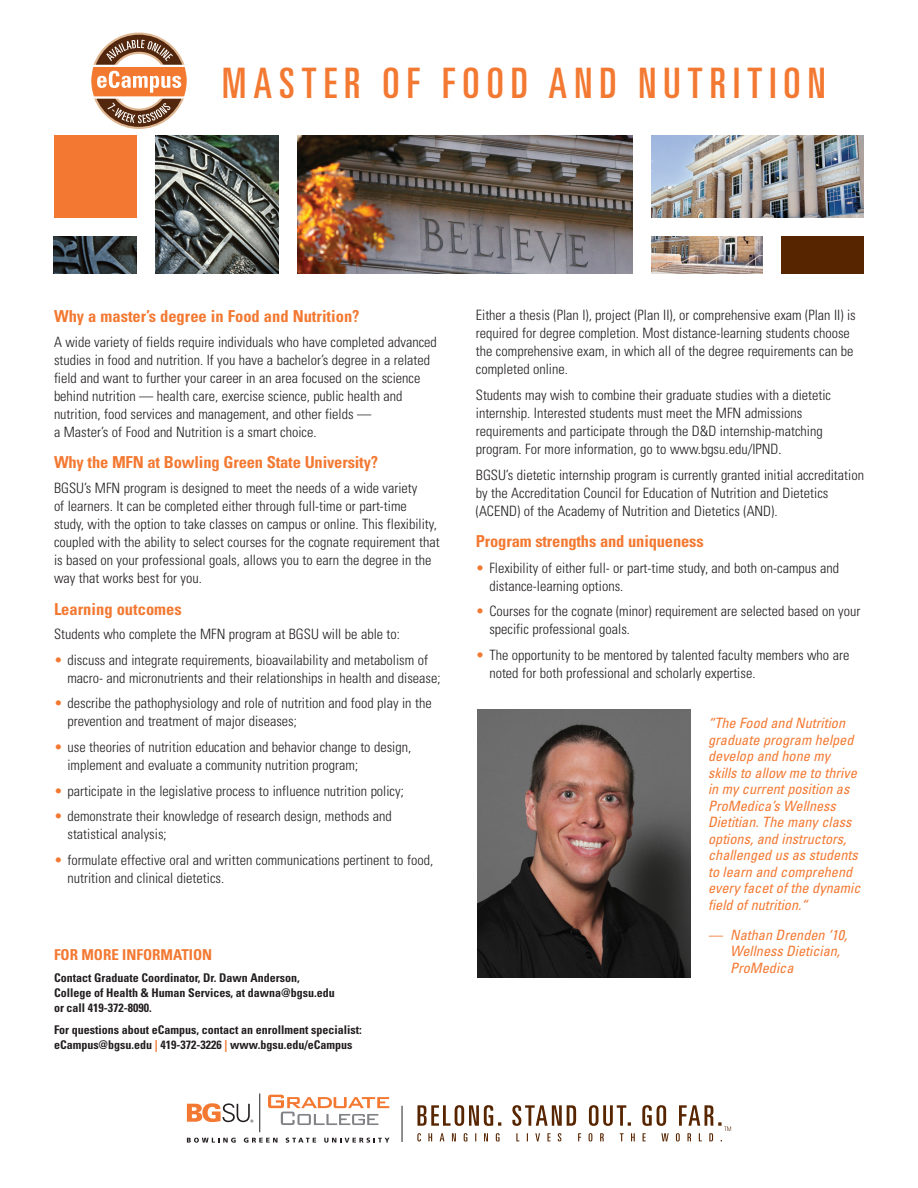
<style>
.page{position:relative;width:918px;height:1188px;background:#fff}
.page>*{position:absolute;margin:0;border:0;box-sizing:border-box;transform-origin:0 0}
.t1{font:ultra-condensed 42px "Univers LT Std";letter-spacing:.17em;color:#f37932}
.Body_copy{font:700 condensed 16.5px "Univers LT Std";letter-spacing:-.01em;color:#f37932}
.t2{font:700 condensed 15px "Univers LT Std";color:#f37932}
.Orange_Subhead{font:300 condensed 14.25px/18px "Univers LT Std";color:#231f20}
.Body_copy-2{font:300 condensed 14.25px/18px "Univers LT Std";color:#231f20}
.Orange_Subhead-2{font:italic condensed 14.25px/16.5px "Univers LT Std";color:#f37932}
.t3{font:700 condensed 12px "Univers LT Std";color:#231f20}
.s1{color:#f37932}
</style>
<div class="page">
<img style="left:478px;top:710px;width:213px;height:268px">
<div style="left:54px;top:135px;width:82px;height:83px;background:#f37932"></div>
<img style="left:297px;top:135px;width:336px;height:139px">
<div style="left:781px;top:236px;width:83px;height:38px;background:#572500"></div>
<img style="left:54px;top:236px;width:82px;height:38px">
<img style="left:155px;top:135px;width:123px;height:139px">
<img style="left:651px;top:135px;width:213px;height:83px">
<img style="left:651px;top:236px;width:111px;height:38px">
<svg style="left:417px;top:1105px;width:314px;height:36px"></svg>
<hr style="left:402px;top:1106px;width:1px;height:36px;background:#231f20">
<svg style="left:187px;top:1103px;width:66px;height:19px"></svg>
<hr style="left:260px;top:1094px;width:1px;height:38px;background:#231f20">
<svg style="left:187px;top:1138px;width:49px;height:5px"></svg>
<svg style="left:244px;top:1138px;width:34px;height:5px"></svg>
<svg style="left:286px;top:1138px;width:30px;height:5px"></svg>
<svg style="left:324px;top:1138px;width:65px;height:5px"></svg>
<svg style="left:268px;top:1095px;width:121px;height:30px"></svg>
<svg style="left:91px;top:33px;width:96px;height:96px"></svg>
<p class="t1" style="left:222px;top:59px;width:605px">MASTER OF FOOD AND NUTRITION</p>
<p class="Body_copy" style="left:54px;top:306px;width:307px">Why a master’s degree in Food and Nutrition?</p>
<p class="Body_copy-2" style="left:54px;top:333px;width:384px">A wide variety of fields require individuals who have completed advanced studies in food and nutrition. If you have a bachelor’s degree in a related field and want to further your career in an area focused on the science behind nutrition — health care, exercise science, public health and nutrition, food services and management, and other fields —</p>
<p class="Body_copy-2" style="left:54px;top:423px;width:264px">a Master’s of Food and Nutrition is a smart choice.</p>
<p class="Body_copy" style="left:54px;top:452px;width:326px">Why the MFN at Bowling Green State University?</p>
<p class="Body_copy-2" style="left:54px;top:479px;width:365px">BGSU’s MFN program is designed to meet the needs of a wide variety</p>
<p class="Body_copy-2" style="left:54px;top:497px;width:387px">of learners. It can be completed either through full-time or part-time study, with the option to take classes on campus or online. This flexibility, coupled with the ability to select courses for the cognate requirement that is based on your professional goals, allows you to earn the degree in the way that works best for you.</p>
<p class="Body_copy" style="left:54px;top:599px;width:129px">Learning outcomes</p>
<p class="Body_copy-2" style="left:54px;top:625px;width:348px">Students who complete the MFN program at BGSU will be able to:</p>
<p class="Orange_Subhead" style="left:67px;top:651px;width:375px;text-indent:-13px"><span class="s1">•</span> discuss and integrate requirements, bioavailability and metabolism of macro- and micronutrients and their relationships in health and disease;</p>
<p class="Orange_Subhead" style="left:67px;top:694px;width:366px;text-indent:-13px"><span class="s1">•</span> describe the pathophysiology and role of nutrition and food play in the prevention and treatment of major diseases;</p>
<p class="Orange_Subhead" style="left:67px;top:738px;width:345px;text-indent:-13px"><span class="s1">•</span> use theories of nutrition education and behavior change to design, implement and evaluate a community nutrition program;</p>
<p class="Orange_Subhead" style="left:54px;top:782px;width:351px"><span class="s1">•</span> participate in the legislative process to influence nutrition policy;</p>
<p class="Orange_Subhead" style="left:67px;top:807px;width:326px;text-indent:-13px"><span class="s1">•</span> demonstrate their knowledge of research design, methods and statistical analysis;</p>
<p class="Orange_Subhead" style="left:67px;top:851px;width:367px;text-indent:-13px"><span class="s1">•</span> formulate effective oral and written communications pertinent to food, nutrition and clinical dietetics.</p>
<p class="t2" style="left:54px;top:946px;width:160px">FOR MORE INFORMATION</p>
<p class="t3" style="left:54px;top:970px;width:247px">Contact Graduate Coordinator, Dr. Dawn Anderson,</p>
<p class="t3" style="left:54px;top:985px;width:282px">College of Health &amp; Human Services, at dawna@bgsu.edu</p>
<p class="t3" style="left:54px;top:1000px;width:99px">or call 419-372-8090.</p>
<p class="t3" style="left:54px;top:1022px;width:309px">For questions about eCampus, contact an enrollment specialist:</p>
<p class="t3" style="left:54px;top:1037px;width:300px">eCampus@bgsu.edu <span class="s1">|</span> 419-372-3226 <span class="s1">|</span> www.bgsu.edu/eCampus</p>
<p class="Orange_Subhead" style="left:476px;top:306px;width:381px">Either a thesis (Plan I), project (Plan II), or comprehensive exam (Plan II) is required for degree completion. Most distance-learning students choose the comprehensive exam, in which all of the degree requirements can be completed online.</p>
<p class="Orange_Subhead" style="left:476px;top:386px;width:357px">Students may wish to combine their graduate studies with a dietetic internship. Interested students must meet the MFN admissions requirements and participate through the D&amp;D internship-matching program. For more information, go to www.bgsu.edu/IPND.</p>
<p class="Orange_Subhead" style="left:476px;top:466px;width:390px">BGSU’s dietetic internship program is currently granted initial accreditation by the Accreditation Council for Education of Nutrition and Dietetics (ACEND) of the Academy of Nutrition and Dietetics (AND).</p>
<p class="Body_copy" style="left:476px;top:531px;width:229px">Program strengths and uniqueness</p>
<p class="Orange_Subhead" style="left:489px;top:559px;width:351px;text-indent:-13px"><span class="s1">•</span> Flexibility of either full- or part-time study, and both on-campus and distance-learning options.</p>
<p class="Orange_Subhead" style="left:489px;top:602px;width:372px;text-indent:-13px"><span class="s1">•</span> Courses for the cognate (minor) requirement are selected based on your specific professional goals.</p>
<p class="Orange_Subhead" style="left:489px;top:646px;width:362px;text-indent:-13px"><span class="s1">•</span> The opportunity to be mentored by talented faculty members who are noted for both professional and scholarly expertise.</p>
<p class="Orange_Subhead-2" style="left:708px;top:715px;width:154px">“The Food and Nutrition graduate program helped develop and hone my skills to allow me to thrive in my current position as<br>ProMedica’s Wellness<br>Dietitian. The many class options, and instructors, challenged us as students to learn and comprehend every facet of the dynamic field of nutrition.“</p>
<p class="Orange_Subhead-2" style="left:708px;top:926px;width:141px">— Nathan Drenden ‘10,</p>
<p class="Orange_Subhead-2" style="left:730px;top:943px;width:111px">Wellness Dietician,</p>
<p class="Orange_Subhead-2" style="left:730px;top:959px;width:65px">ProMedica</p>
</div>
